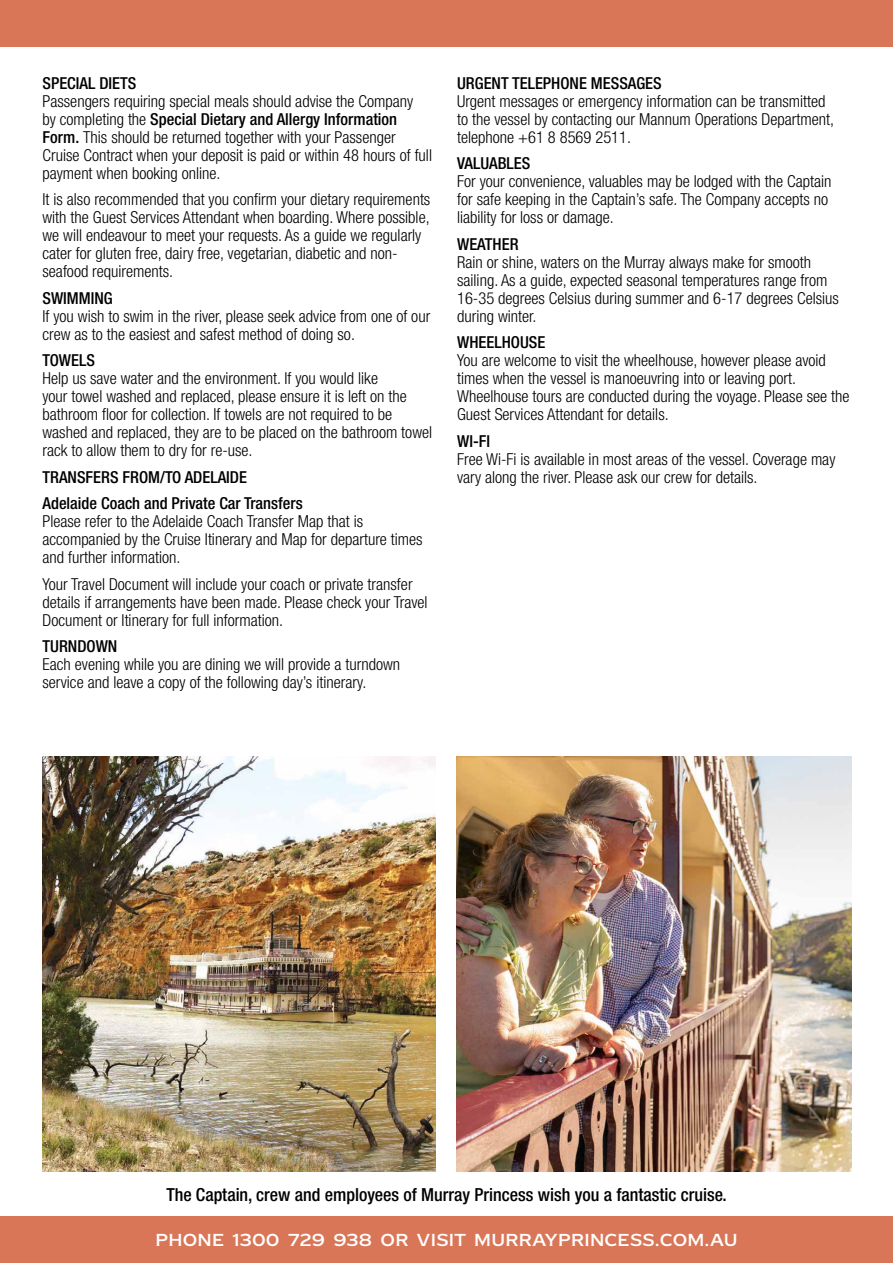
<style>
.page{position:relative;width:893px;height:1263px;background:#fff}
.page>*{position:absolute;margin:0;border:0;box-sizing:border-box;transform-origin:0 0}
.t1{font:500 condensed 18px "Helvetica Neue LT Std";color:#000}
.t2{font:17.25px "Copperplate New All";letter-spacing:.05em;color:#fff}
.t3{font:300 condensed 16.5px/18px "Helvetica Neue LT Std";color:#000}
.t4{font:500 condensed 16.5px/26.5px "Helvetica Neue LT Std";color:#000}
.s1{font-weight:500}
</style>
<div class="page">
<div style="left:0;top:0;width:893px;height:47px;background:#d97657"></div>
<div style="left:0;top:1216px;width:893px;height:47px;background:#d97657"></div>
<img style="left:43px;top:756px;width:393px;height:415px">
<img style="left:456px;top:756px;width:395px;height:415px">
<p class="t4" style="left:43px;top:70px;width:95px">SPECIAL DIETS</p>
<p class="t3" style="left:43px;top:92px;width:391px">Passengers requiring special meals should advise the Company<br>by completing the <span class="s1">Special Dietary and Allergy Information Form.</span> This should be returned together with your Passenger Cruise Contract when your deposit is paid or within 48 hours of full payment when booking online.</p>
<p class="t3" style="left:43px;top:190px;width:389px">It is also recommended that you confirm your dietary requirements with the Guest Services Attendant when boarding. Where possible, we will endeavour to meet your requests. As a guide we regularly cater for gluten free, dairy free, vegetarian, diabetic and non&shy;seafood requirements.</p>
<p class="t4" style="left:43px;top:285px;width:72px">SWIMMING</p>
<p class="t3" style="left:43px;top:307px;width:389px">If you wish to swim in the river, please seek advice from one of our crew as to the easiest and safest method of doing so.</p>
<p class="t4" style="left:43px;top:347px;width:54px">TOWELS</p>
<p class="t3" style="left:43px;top:369px;width:391px">Help us save water and the environment. If you would like<br>your towel washed and replaced, please ensure it is left on the bathroom floor for collection. If towels are not required to be washed and replaced, they are to be placed on the bathroom towel rack to allow them to dry for re-use.</p>
<p class="t4" style="left:43px;top:464px;width:262px">TRANSFERS FROM/TO ADELAIDE<br>Adelaide Coach and Private Car Transfers</p>
<p class="t3" style="left:43px;top:512px;width:382px">Please refer to the Adelaide Coach Transfer Map that is accompanied by the Cruise Itinerary and Map for departure times and further information.</p>
<p class="t3" style="left:43px;top:575px;width:387px">Your Travel Document will include your coach or private transfer details if arrangements have been made. Please check your Travel<br>Document or Itinerary for full information.</p>
<p class="t4" style="left:43px;top:633px;width:76px">TURNDOWN</p>
<p class="t3" style="left:43px;top:655px;width:359px">Each evening while you are dining we will provide a turndown service and leave a copy of the following day’s itinerary.</p>
<p class="t4" style="left:457px;top:70px;width:206px">URGENT TELEPHONE MESSAGES</p>
<p class="t3" style="left:457px;top:92px;width:378px">Urgent messages or emergency information can be transmitted to the vessel by contacting our Mannum Operations Department, telephone +61 8 8569 2511.</p>
<p class="t4" style="left:457px;top:150px;width:75px">VALUABLES</p>
<p class="t3" style="left:457px;top:172px;width:376px">For your convenience, valuables may be lodged with the Captain for safe keeping in the Captain’s safe. The Company accepts no liability for loss or damage.</p>
<p class="t4" style="left:457px;top:231px;width:63px">WEATHER</p>
<p class="t3" style="left:457px;top:253px;width:383px">Rain or shine, waters on the Murray always make for smooth sailing. As a guide, expected seasonal temperatures range from 16-35 degrees Celsius during summer and 6-17 degrees Celsius during winter.</p>
<p class="t4" style="left:457px;top:329px;width:90px">WHEELHOUSE</p>
<p class="t3" style="left:457px;top:351px;width:394px">You are welcome to visit the wheelhouse, however please avoid times when the vessel is manoeuvring into or leaving port.<br>Wheelhouse tours are conducted during the voyage. Please see the Guest Services Attendant for details.</p>
<p class="t4" style="left:457px;top:428px;width:35px">WI-FI</p>
<p class="t3" style="left:457px;top:450px;width:380px">Free Wi-Fi is available in most areas of the vessel. Coverage may vary along the river. Please ask our crew for details.</p>
<p class="t1" style="left:166px;top:1184px;width:562px">The Captain, crew and employees of Murray Princess wish you a fantastic cruise.</p>
<p class="t2" style="left:156px;top:1229px;width:583px">PHONE 1300 729 938 OR VISIT MURRAYPRINCESS.COM.AU</p>
</div>
